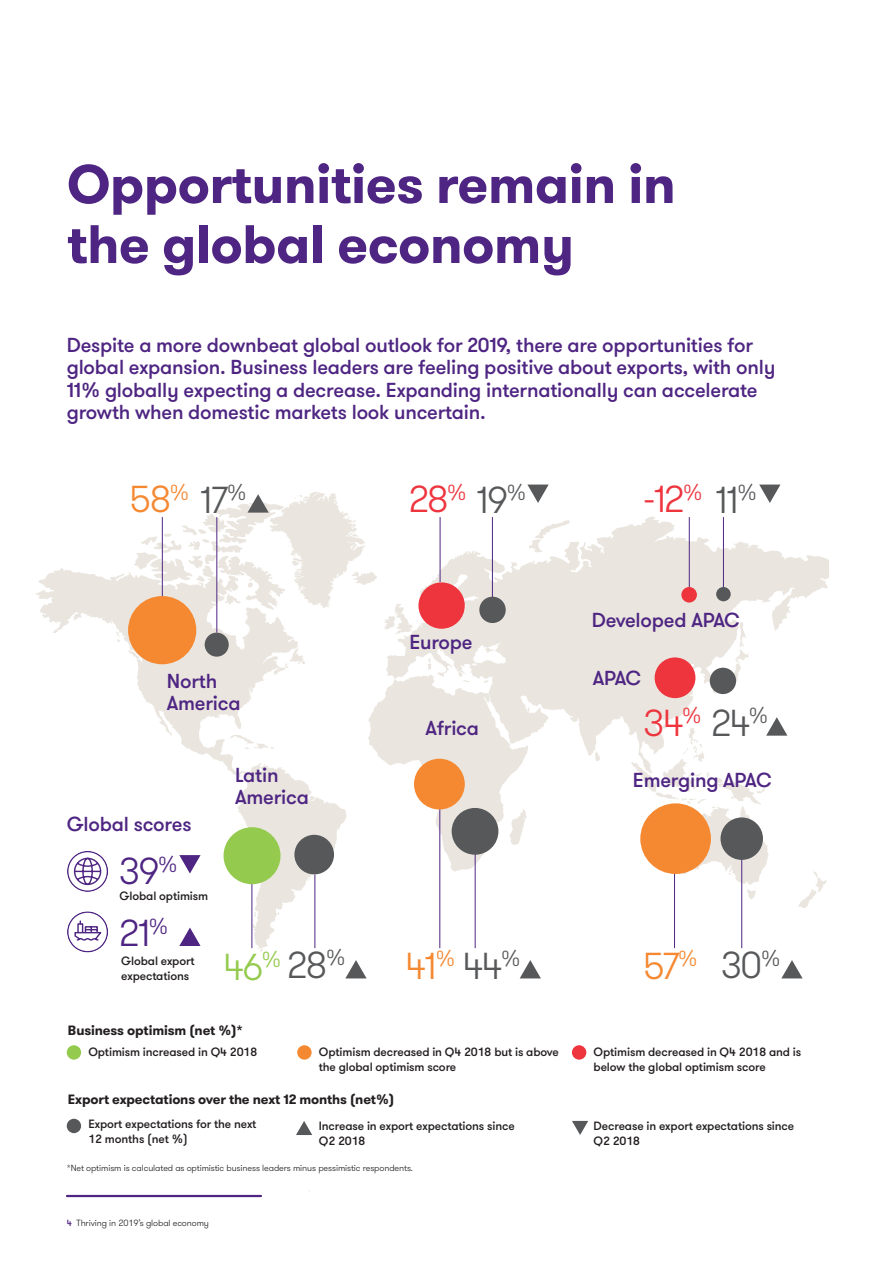
<style>
.page{position:relative;width:893px;height:1263px;background:#fff}
.page>*{position:absolute;margin:0;border:0;box-sizing:border-box;transform-origin:0 0}
._02_Headline_two_Bol{font:700 54px "GT Walsheim Pro";letter-spacing:-.01em;color:#4e2582}
._04_Headline_four_Me{font:300 37.5px "GT Walsheim Pro";color:#ee343d}
._04_Headline_four_Me-2{font:300 37.5px "GT Walsheim Pro";color:#f58932}
._04_Headline_four_Me-3{font:300 37.5px "GT Walsheim Pro";color:#94ca4e}
._04_Headline_four_Me-4{font:300 37.5px "GT Walsheim Pro";color:#4e2582}
._04_Headline_four_Me-5{font:300 37.5px "GT Walsheim Pro";color:#57585a}
._04_Headline_four_Me-6{font:500 20.25px/22.5px "GT Walsheim Pro";letter-spacing:-.01em;color:#4e2582}
._05_Subheading_one_B{font:700 13.5px "GT Walsheim Pro";letter-spacing:-.01em;color:#231f20}
._11_Body_text{font:500 12px/15px "GT Walsheim Pro";letter-spacing:-.01em;color:#231f20}
._12_Body_bullet_leve{font:300 9px "GT Walsheim Pro";letter-spacing:-.01em;color:#231f20}
.s1{color:#57585a}
.s2{font-weight:500;color:#4e2582}
</style>
<div class="page">
<hr style="left:67px;top:1195px;width:194px;height:2px;background:#4e2582">
<div style="left:67px;top:1045px;width:14px;height:15px;background:#94ca4e;border-radius:50%"></div>
<div style="left:297px;top:1045px;width:15px;height:15px;background:#f58932;border-radius:50%"></div>
<div style="left:572px;top:1045px;width:14px;height:15px;background:#ee343d;border-radius:50%"></div>
<svg style="left:36px;top:568px;width:262px;height:207px"></svg>
<svg style="left:285px;top:648px;width:20px;height:21px"></svg>
<svg style="left:237px;top:762px;width:110px;height:190px"></svg>
<svg style="left:230px;top:735px;width:44px;height:14px"></svg>
<svg style="left:368px;top:692px;width:159px;height:180px"></svg>
<svg style="left:386px;top:516px;width:443px;height:257px;fill:#eae6df"></svg>
<svg style="left:798px;top:870px;width:28px;height:38px"></svg>
<hr style="left:440px;top:517px;width:1px;height:65px;background:#4e2582">
<hr style="left:252px;top:883px;width:1px;height:65px;background:#4e2582">
<hr style="left:315px;top:875px;width:1px;height:73px;background:#4e2582">
<hr style="left:440px;top:801px;width:1px;height:147px;background:#4e2582">
<hr style="left:475px;top:835px;width:1px;height:113px;background:#4e2582">
<hr style="left:674px;top:835px;width:1px;height:113px;background:#4e2582">
<hr style="left:741px;top:835px;width:1px;height:113px;background:#4e2582">
<hr style="left:217px;top:517px;width:1px;height:116px;background:#4e2582">
<hr style="left:492px;top:517px;width:1px;height:87px;background:#4e2582">
<hr style="left:689px;top:517px;width:1px;height:78px;background:#4e2582">
<hr style="left:723px;top:517px;width:1px;height:78px;background:#4e2582">
<div style="left:128px;top:596px;width:68px;height:68px;background:#f58932;border-radius:50%"></div>
<div style="left:418px;top:582px;width:47px;height:47px;background:#ee343d;border-radius:50%"></div>
<div style="left:716px;top:587px;width:15px;height:14px;background:#57585a;border-radius:50%"></div>
<div style="left:655px;top:657px;width:40px;height:41px;background:#ee343d;border-radius:50%"></div>
<svg style="left:67px;top:851px;width:41px;height:41px"></svg>
<svg style="left:67px;top:911px;width:41px;height:41px"></svg>
<div style="left:414px;top:759px;width:51px;height:50px;background:#f58932;border-radius:50%"></div>
<div style="left:224px;top:827px;width:57px;height:57px;background:#94ca4e;border-radius:50%"></div>
<div style="left:710px;top:668px;width:26px;height:26px;background:#57585a;border-radius:50%"></div>
<div style="left:479px;top:597px;width:27px;height:26px;background:#57585a;border-radius:50%"></div>
<div style="left:681px;top:587px;width:16px;height:15px;background:#ee343d;border-radius:50%"></div>
<div style="left:294px;top:835px;width:40px;height:39px;background:#57585a;border-radius:50%"></div>
<div style="left:205px;top:633px;width:24px;height:24px;background:#57585a;border-radius:50%"></div>
<svg style="left:781px;top:960px;width:22px;height:18px"></svg>
<svg style="left:759px;top:485px;width:21px;height:18px"></svg>
<svg style="left:631px;top:710px;width:156px;height:189px"></svg>
<svg style="left:527px;top:485px;width:22px;height:18px"></svg>
<svg style="left:134px;top:492px;width:243px;height:118px"></svg>
<svg style="left:520px;top:960px;width:21px;height:18px"></svg>
<div style="left:67px;top:1119px;width:14px;height:14px;background:#57585a;border-radius:50%"></div>
<svg style="left:572px;top:1121px;width:16px;height:14px"></svg>
<svg style="left:296px;top:1121px;width:16px;height:14px"></svg>
<svg style="left:345px;top:960px;width:22px;height:18px"></svg>
<svg style="left:179px;top:927px;width:22px;height:19px"></svg>
<svg style="left:179px;top:855px;width:22px;height:18px"></svg>
<div style="left:452px;top:808px;width:46px;height:47px;background:#57585a;border-radius:50%"></div>
<p class="_02_Headline_two_Bol" style="left:67px;top:149px;width:610px">Opportunities remain in</p>
<p class="_02_Headline_two_Bol" style="left:67px;top:209px;width:508px">the global economy</p>
<p class="_04_Headline_four_Me-6" style="left:67px;top:334px;width:710px">Despite a more downbeat global outlook for 2019, there are opportunities for global expansion. Business leaders are feeling positive about exports, with only 11% globally expecting a decrease. Expanding internationally can accelerate growth when domestic markets look uncertain.</p>
<p class="_04_Headline_four_Me-2" style="left:129px;top:476px;width:119px">58<sup>%</sup> <span class="s1">17</span><sup>%</sup></p>
<p class="_04_Headline_four_Me-6" style="left:167px;top:670px;width:52px">North</p>
<p class="_04_Headline_four_Me-6" style="left:167px;top:692px;width:75px">America</p>
<p class="_04_Headline_four_Me" style="left:409px;top:476px;width:118px">28<sup>%</sup> <span class="s1">19</span><sup>%</sup></p>
<p class="_04_Headline_four_Me-6" style="left:409px;top:631px;width:65px">Europe</p>
<p class="_04_Headline_four_Me-6" style="left:425px;top:717px;width:55px">Africa</p>
<p class="_04_Headline_four_Me" style="left:644px;top:476px;width:114px">-12<sup>%</sup> <span class="s1">11</span><sup>%</sup></p>
<p class="_04_Headline_four_Me-6" style="left:592px;top:609px;width:150px">Developed APAC</p>
<p class="_04_Headline_four_Me-6" style="left:593px;top:667px;width:50px">APAC</p>
<p class="_04_Headline_four_Me" style="left:644px;top:699px;width:126px">34<sup>%</sup> <span class="s1">24</span><sup>%</sup></p>
<p class="_04_Headline_four_Me-6" style="left:67px;top:813px;width:126px">Global scores</p>
<p class="_04_Headline_four_Me-4" style="left:120px;top:847px;width:60px">39<sup>%</sup></p>
<p class="_11_Body_text" style="left:120px;top:888px;width:90px">Global optimism</p>
<p class="_04_Headline_four_Me-4" style="left:120px;top:909px;width:50px">21<sup>%</sup></p>
<p class="_11_Body_text" style="left:121px;top:953px;width:75px">Global export expectations</p>
<p class="_04_Headline_four_Me-6" style="left:235px;top:764px;width:45px">Latin</p>
<p class="_04_Headline_four_Me-6" style="left:633px;top:769px;width:140px">Emerging APAC</p>
<p class="_04_Headline_four_Me-6" style="left:235px;top:786px;width:75px">America</p>
<p class="_04_Headline_four_Me-3" style="left:224px;top:943px;width:123px">46<sup>%</sup> <span class="s1">28</span><sup>%</sup></p>
<p class="_04_Headline_four_Me-2" style="left:406px;top:942px;width:116px">41<sup>%</sup> <span class="s1">44</span><sup>%</sup></p>
<p class="_04_Headline_four_Me-2" style="left:643px;top:942px;width:56px">57<sup>%</sup></p>
<p class="_04_Headline_four_Me-5" style="left:721px;top:942px;width:60px">30<sup>%</sup></p>
<p class="_05_Subheading_one_B" style="left:68px;top:1021px;width:176px">Business optimism (net %)*</p>
<p class="_11_Body_text" style="left:88px;top:1045px;width:171px">Optimism increased in Q4 2018</p>
<p class="_11_Body_text" style="left:319px;top:1045px;width:241px">Optimism decreased in Q4 2018 but is above the global optimism score</p>
<p class="_11_Body_text" style="left:594px;top:1045px;width:209px">Optimism decreased in Q4 2018 and is below the global optimism score</p>
<p class="_05_Subheading_one_B" style="left:68px;top:1091px;width:328px">Export expectations over the next 12 months (net%)</p>
<p class="_11_Body_text" style="left:88px;top:1116px;width:170px">Export expectations for the next<br>12 months (net %)</p>
<p class="_11_Body_text" style="left:319px;top:1118px;width:197px">Increase in export expectations since<br>Q2 2018</p>
<p class="_11_Body_text" style="left:594px;top:1118px;width:202px">Decrease in export expectations since<br>Q2 2018</p>
<p class="_12_Body_bullet_leve" style="left:67px;top:1162px;width:348px">*Net optimism is calculated as optimistic business leaders minus pessimistic respondents.</p>
<p class="_12_Body_bullet_leve" style="left:67px;top:1217px;width:144px"><span class="s2">4</span> Thriving in 2019’s global economy</p>
</div>
